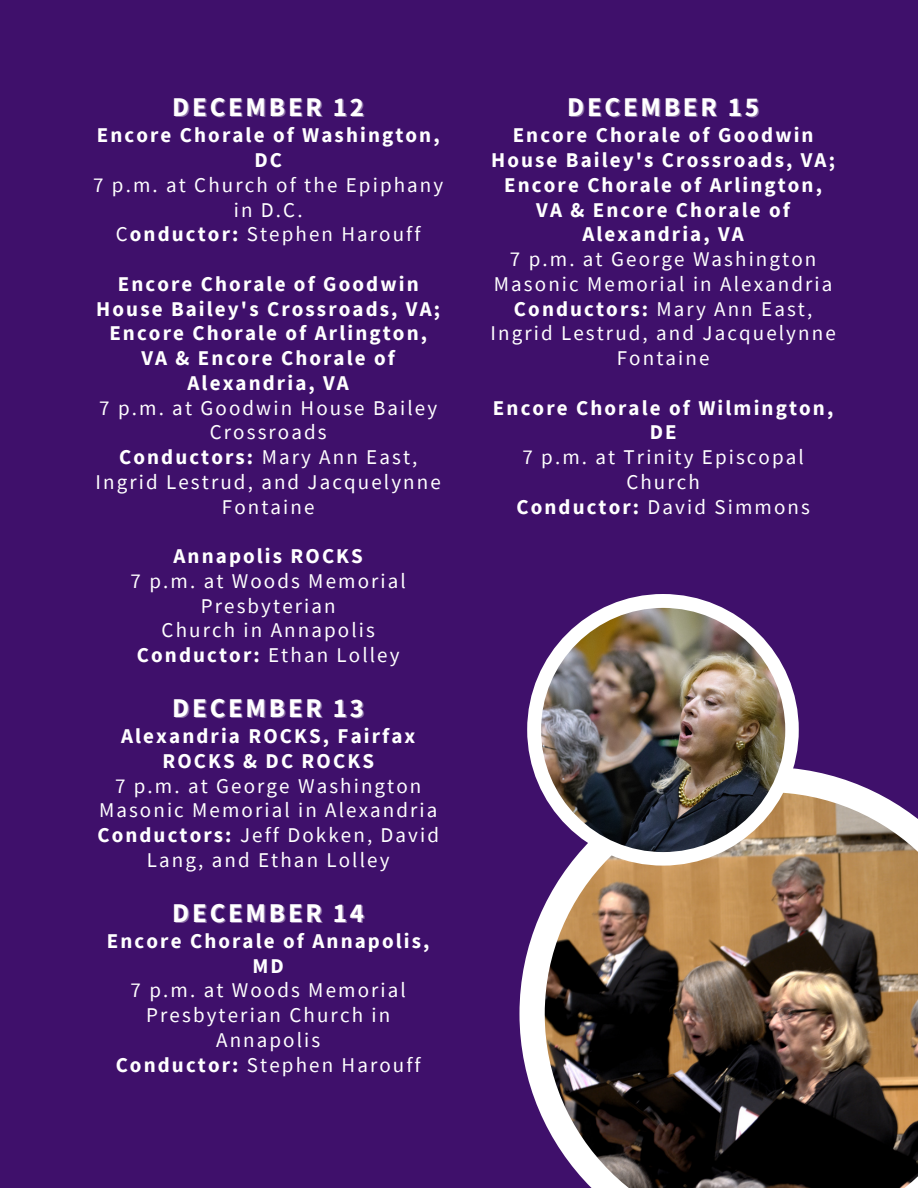
<style>
.page{position:relative;width:918px;height:1188px;background:#3f106b}
.page>*{position:absolute;margin:0;border:0;box-sizing:border-box;transform-origin:0 0}
.t1{font:700 27px "Source Sans Pro";letter-spacing:.1em;color:#fff}
.t2{font:21px/24.8px "Source Sans Pro";letter-spacing:.1em;color:#fff;text-align:center}
.t3{font:700 21px/24.8px "Source Sans Pro";letter-spacing:.1em;color:#fff;text-align:center}
.s1{font-weight:700}
</style>
<div class="page">
<svg style="left:519px;top:768px;width:356px;height:355px"></svg>
<img style="left:545px;top:792px;width:373px;height:396px">
<div style="left:527px;top:594px;width:272px;height:272px;background:#fff;border-radius:50%"></div>
<img style="left:541px;top:608px;width:244px;height:244px;border-radius:50%">
<p class="t1" style="left:172px;top:90px;width:193px">DECEMBER 12</p>
<p class="t3" style="left:97px;top:123px;width:344px">Encore Chorale of Washington,<br>DC</p>
<p class="t2" style="left:93px;top:172px;width:352px">7 p.m. at Church of the Epiphany in D.C.<br>C<span class="s1">onductor:</span> Stephen Harouff</p>
<p class="t3" style="left:96px;top:271px;width:345px">Encore Chorale of Goodwin<br>House Bailey's Crossroads, VA;<br>Encore Chorale of Arlington,<br>VA &amp; Encore Chorale of<br>Alexandria, VA</p>
<p class="t2" style="left:96px;top:395px;width:347px">7 p.m. at Goodwin House Bailey<br>Crossroads<br><span class="s1">Conductors:</span> Mary Ann East,<br>Ingrid Lestrud, and Jacquelynne<br>Fontaine</p>
<p class="t3" style="left:174px;top:543px;width:191px">Annapolis ROCKS</p>
<p class="t2" style="left:131px;top:568px;width:277px">7 p.m. at Woods Memorial<br>Presbyterian<br>Church in Annapolis<br><span class="s1">Conductor:</span> Ethan Lolley</p>
<p class="t1" style="left:172px;top:690px;width:193px">DECEMBER 13</p>
<p class="t3" style="left:121px;top:723px;width:296px">Alexandria ROCKS, Fairfax<br>ROCKS &amp; DC ROCKS</p>
<p class="t2" style="left:97px;top:773px;width:343px">7 p.m. at George Washington<br>Masonic Memorial in Alexandria<br><span class="s1">Conductors:</span> Jeff Dokken, David<br>Lang, and Ethan Lolley</p>
<p class="t1" style="left:172px;top:895px;width:193px">DECEMBER 14</p>
<p class="t3" style="left:107px;top:928px;width:324px">Encore Chorale of Annapolis,<br>MD</p>
<p class="t2" style="left:116px;top:977px;width:307px">7 p.m. at Woods Memorial<br>Presbyterian Church in<br>Annapolis<br><span class="s1">Conductor:</span> Stephen Harouff</p>
<p class="t1" style="left:567px;top:90px;width:193px">DECEMBER 15</p>
<p class="t3" style="left:491px;top:123px;width:345px">Encore Chorale of Goodwin<br>House Bailey's Crossroads, VA;<br>Encore Chorale of Arlington,<br>VA &amp; Encore Chorale of<br>Alexandria, VA</p>
<p class="t2" style="left:491px;top:246px;width:347px">7 p.m. at George Washington<br>Masonic Memorial in Alexandria<br><span class="s1">Conductors:</span> Mary Ann East,<br>Ingrid Lestrud, and Jacquelynne<br>Fontaine</p>
<p class="t3" style="left:493px;top:395px;width:342px">Encore Chorale of Wilmington,<br>DE</p>
<p class="t2" style="left:516px;top:444px;width:295px">7 p.m. at Trinity Episcopal<br>Church<br><span class="s1">Conductor:</span> David Simmons</p>
</div>
